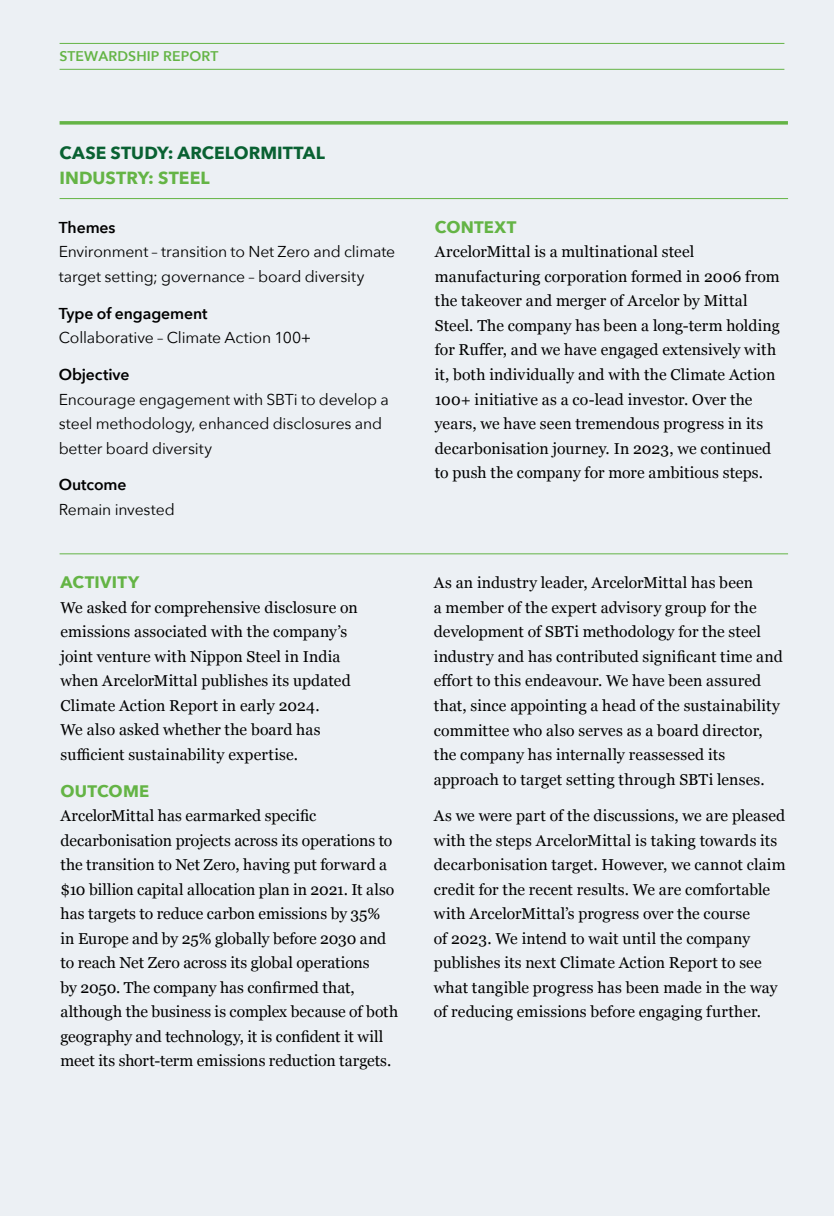
<style>
.page{position:relative;width:834px;height:1216px;background:#fff}
.page>*{position:absolute;margin:0;border:0;box-sizing:border-box;transform-origin:0 0}
.t1{font:700 17.5px "Avenir Next";letter-spacing:.005em;color:#096132}
.t2{font:700 17.5px "Avenir Next";letter-spacing:.005em;color:#64b445}
.t3{font:700 16.62px "Avenir Next";letter-spacing:.015em;color:#64b445}
.t4{font:15.75px/24.5px "Georgia";letter-spacing:.005em;color:#000}
.t5{font:15.75px/24.5px "Avenir Next";letter-spacing:-.01em;color:#000}
.t6{font:600 15.75px "Avenir Next";letter-spacing:-.005em;color:#000}
.t7{font:600 14px "Avenir Next";letter-spacing:.01em;color:#64b445}
</style>
<div class="page">
<div style="left:0;top:0;width:833px;height:1215px;background:#ecf0f4"></div>
<hr style="left:60px;top:198px;width:727px;height:1px;background:#64b445">
<svg style="left:60px;top:121px;width:727px;height:4px;background:#74bb5a"></svg>
<hr style="left:60px;top:553px;width:727px;height:1px;background:#64b445">
<hr style="left:60px;top:43px;width:724px;height:1px;background:#64b445">
<hr style="left:60px;top:69px;width:724px;height:1px;background:#64b445">
<p class="t7" style="left:60px;top:44px;width:160px">STEWARDSHIP REPORT</p>
<p class="t1" style="left:60px;top:138px;width:267px">CASE STUDY: ARCELORMITTAL</p>
<p class="t2" style="left:60px;top:162px;width:151px">INDUSTRY: STEEL</p>
<p class="t6" style="left:59px;top:214px;width:58px">Themes</p>
<p class="t5" style="left:59px;top:239px;width:338px">Environment – transition to Net Zero and climate target setting; governance – board diversity</p>
<p class="t6" style="left:59px;top:300px;width:150px">Type of engagement</p>
<p class="t5" style="left:59px;top:325px;width:254px">Collaborative – Climate Action 100+</p>
<p class="t6" style="left:59px;top:361px;width:72px">Objective</p>
<p class="t5" style="left:59px;top:386px;width:331px">Encourage engagement with SBTi to develop a steel methodology, enhanced disclosures and better board diversity</p>
<p class="t6" style="left:59px;top:471px;width:69px">Outcome</p>
<p class="t5" style="left:59px;top:496px;width:117px">Remain invested</p>
<p class="t3" style="left:61px;top:568px;width:80px">ACTIVITY</p>
<p class="t4" style="left:61px;top:594px;width:299px">We asked for comprehensive disclosure on emissions associated with the company’s joint venture with Nippon Steel in India when ArcelorMittal publishes its updated Climate Action Report in early 2024.<br>We also asked whether the board has sufficient sustainability expertise.</p>
<p class="t3" style="left:61px;top:776px;width:90px">OUTCOME</p>
<p class="t4" style="left:61px;top:802px;width:339px">ArcelorMittal has earmarked specific decarbonisation projects across its operations to the transition to Net Zero, having put forward a $10 billion capital allocation plan in 2021. It also has targets to reduce carbon emissions by 35% in Europe and by 25% globally before 2030 and to reach Net Zero across its global operations<br>by 2050. The company has confirmed that, although the business is complex because of both geography and technology, it is confident it will meet its short-term emissions reduction targets.</p>
<p class="t3" style="left:435px;top:213px;width:83px">CONTEXT</p>
<p class="t4" style="left:435px;top:239px;width:346px">ArcelorMittal is a multinational steel manufacturing corporation formed in 2006 from the takeover and merger of Arcelor by Mittal Steel. The company has been a long-term holding for Ruffer, and we have engaged extensively with it, both individually and with the Climate Action 100+ initiative as a co-lead investor. Over the years, we have seen tremendous progress in its decarbonisation journey. In 2023, we continued to push the company for more ambitious steps.</p>
<p class="t4" style="left:434px;top:570px;width:350px">As an industry leader, ArcelorMittal has been<br>a member of the expert advisory group for the development of SBTi methodology for the steel industry and has contributed significant time and effort to this endeavour. We have been assured that, since appointing a head of the sustainability committee who also serves as a board director, the company has internally reassessed its approach to target setting through SBTi lenses.</p>
<p class="t4" style="left:434px;top:803px;width:353px">As we were part of the discussions, we are pleased with the steps ArcelorMittal is taking towards its decarbonisation target. However, we cannot claim credit for the recent results. We are comfortable with ArcelorMittal’s progress over the course<br>of 2023. We intend to wait until the company publishes its next Climate Action Report to see what tangible progress has been made in the way of reducing emissions before engaging further.</p>
</div>
